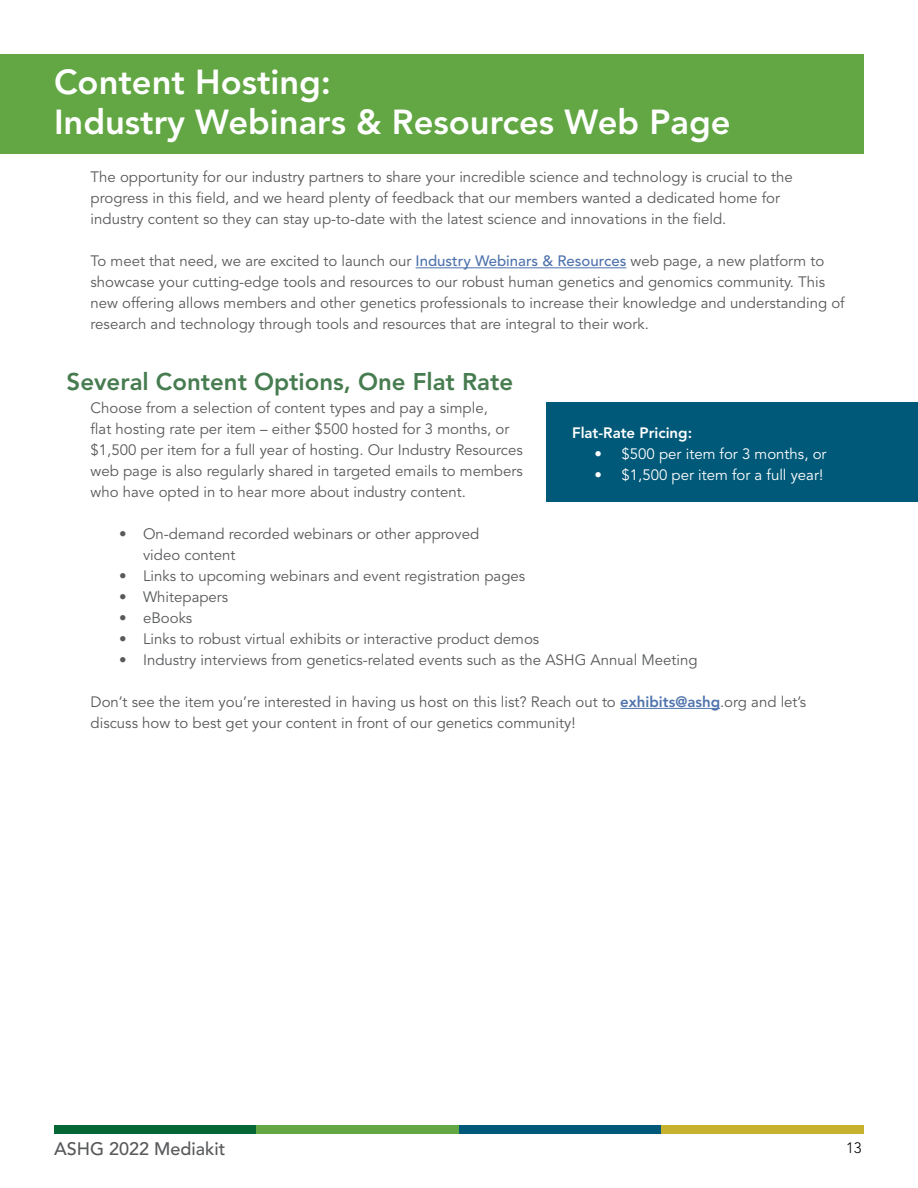
<style>
.page{position:relative;width:918px;height:1188px;background:#fff}
.page>*{position:absolute;margin:0;border:0;box-sizing:border-box;transform-origin:0 0}
.t1{font:800 34.5px/40.5px "Avenir LT Std";color:#fff}
.t2{font:800 24px "Avenir LT Std";color:#477c50}
.t3{font:500 18px "Avenir LT Std";color:#58595b}
.t4{font:15px/21px "Avenir LT Std";color:#58595b}
.t5{font:15px "Avenir LT Std";color:#fff}
.t6{font:800 15px "Avenir LT Std";color:#fff}
.t7{font:300 15px "Avenir LT Std";color:#000}
.s1{font-weight:500;color:#4f73ad}
.s2{font-weight:800;color:#4f73ad}
</style>
<div class="page">
<div style="left:54px;top:1126px;width:202px;height:8px;background:#056735"></div>
<div style="left:459px;top:1126px;width:203px;height:8px;background:#005978"></div>
<div style="left:256px;top:1126px;width:203px;height:8px;background:#62a744"></div>
<div style="left:662px;top:1126px;width:202px;height:8px;background:#c6b22f"></div>
<div style="left:0;top:54px;width:864px;height:100px;background:#62a744"></div>
<hr style="left:416px;top:267px;width:210px;height:1px;background:#4f73ad">
<hr style="left:620px;top:708px;width:100px;height:1px;background:#4f73ad">
<div style="left:547px;top:402px;width:371px;height:100px;background:#005978"></div>
<h1 class="t1" style="left:54px;top:61px;width:678px">Content Hosting:<br>Industry Webinars &amp; Resources Web Page</h1>
<p class="t4" style="left:91px;top:167px;width:704px">The opportunity for our industry partners to share your incredible science and technology is crucial to the progress in this field, and we heard plenty of feedback that our members wanted a dedicated home for industry content so they can stay up-to-date with the latest science and innovations in the field.</p>
<p class="t4" style="left:91px;top:251px;width:756px">To meet that need, we are excited to launch our <span class="s1">Industry Webinars &amp; Resources</span> web page, a new platform to showcase your cutting-edge tools and resources to our robust human genetics and genomics community. This new offering allows members and other genetics professionals to increase their knowledge and understanding of research and technology through tools and resources that are integral to their work.</p>
<h2 class="t2" style="left:67px;top:367px;width:448px">Several Content Options, One Flat Rate</h2>
<p class="t4" style="left:91px;top:398px;width:434px">Choose from a selection of content types and pay a simple,<br>flat hosting rate per item – either $500 hosted for 3 months, or $1,500 per item for a full year of hosting. Our Industry Resources web page is also regularly shared in targeted emails to members who have opted in to hear more about industry content.</p>
<p class="t4" style="left:143px;top:524px;width:338px;text-indent:-24px">• On-demand recorded webinars or other approved video content</p>
<p class="t4" style="left:119px;top:566px;width:408px">• Links to upcoming webinars and event registration pages</p>
<p class="t4" style="left:119px;top:587px;width:111px">• Whitepapers</p>
<p class="t4" style="left:119px;top:608px;width:75px">• eBooks</p>
<p class="t4" style="left:119px;top:629px;width:422px">• Links to robust virtual exhibits or interactive product demos</p>
<p class="t4" style="left:119px;top:650px;width:580px">• Industry interviews from genetics-related events such as the ASHG Annual Meeting</p>
<p class="t4" style="left:91px;top:692px;width:717px">Don’t see the item you’re interested in having us host on this list? Reach out to <span class="s2">exhibits@ashg</span>.org and let’s discuss how to best get your content in front of our genetics community!</p>
<p class="t6" style="left:572px;top:424px;width:122px">Flat-Rate Pricing:</p>
<p class="t5" style="left:595px;top:445px;width:233px">• $500 per item for 3 months, or</p>
<p class="t5" style="left:595px;top:466px;width:230px">• $1,500 per item for a full year!</p>
<p class="t3" style="left:54px;top:1138px;width:173px">ASHG 2022 Mediakit</p>
<p class="t7" style="left:846px;top:1139px;width:17px">13</p>
</div>
